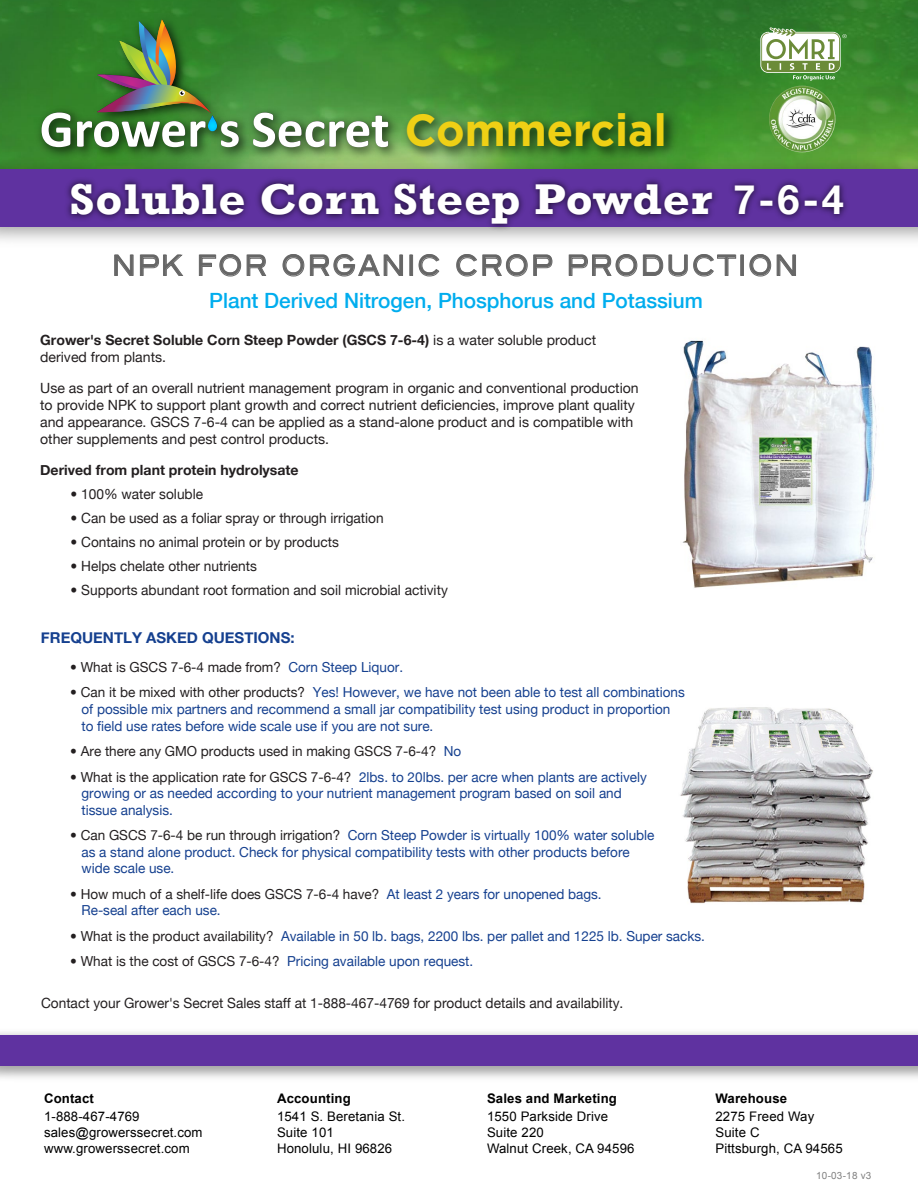
<style>
.page{position:relative;width:918px;height:1188px;background:#fff}
.page>*{position:absolute;margin:0;border:0;box-sizing:border-box;transform-origin:0 0}
.t1{font:700 45px "Gotham";color:#efd015;scale:.96 1}
.t2{font:700 44.1px "Rockwell";letter-spacing:.02em;color:#fff;scale:1.07 1}
.t3{font:27.9px "Blair Md ITCTT Medium";letter-spacing:.09em;color:#666;scale:.8 1}
.t4{font:500 21px "Helvetica Neue";color:#00adee}
.t5{font:700 15px "Helvetica Neue";color:#15408f}
.t6{font:14.1px/17px "Helvetica Neue";color:#231f20}
.t7{font:700 14.1px/17px "Helvetica Neue";color:#231f20}
.t8{font:13.8px/16.5px "Helvetica Neue";color:#15408f}
.t9{font:13.8px "Helvetica Neue";color:#231f20}
.t10{font:13.2px/15.9px "Arial";letter-spacing:.01em;color:#000}
.t11{font:700 13.2px "Arial";letter-spacing:.01em;color:#000}
.t12{font:9.9px "Arial";letter-spacing:.025em;color:#808080}
.s1{font-family:"Helvetica Neue";font-size:40.5px}
.s2{font-weight:400}
.s3{color:#15408f}
.s4{color:#231f20}
</style>
<div class="page">
<img style="left:0;top:0;width:918px;height:152px">
<img style="left:146px;top:10px;width:46px;height:10px">
<img style="left:129px;top:11px;width:58px;height:9px">
<img style="left:32px;top:103px;width:45px;height:49px">
<img style="left:67px;top:111px;width:17px;height:41px">
<img style="left:84px;top:147px;width:28px;height:5px">
<img style="left:112px;top:147px;width:41px;height:5px">
<img style="left:153px;top:147px;width:28px;height:5px">
<img style="left:181px;top:147px;width:30px;height:5px">
<img style="left:211px;top:111px;width:32px;height:41px">
<img style="left:243px;top:103px;width:49px;height:49px">
<img style="left:269px;top:111px;width:27px;height:41px">
<img style="left:296px;top:111px;width:24px;height:41px">
<img style="left:320px;top:111px;width:17px;height:41px">
<img style="left:337px;top:111px;width:25px;height:41px">
<img style="left:362px;top:106px;width:34px;height:46px">
<img style="left:198px;top:147px;width:36px;height:1px">
<svg style="left:42px;top:112px;width:29px;height:35px"></svg>
<svg style="left:253px;top:113px;width:135px;height:34px"></svg>
<svg style="left:77px;top:20px;width:162px;height:127px;background:#598b4c"></svg>
<img style="left:680px;top:707px;width:193px;height:197px">
<img style="left:0;top:152px;width:918px;height:89px">
<div style="left:0;top:169px;width:918px;height:58px;background:#5f32a0"></div>
<img style="left:0;top:1032px;width:918px;height:46px">
<div style="left:0;top:1036px;width:918px;height:30px;background:#5f32a0"></div>
<svg style="left:114px;top:255px;width:19px;height:21px"></svg>
<svg style="left:140px;top:255px;width:43px;height:21px"></svg>
<svg style="left:199px;top:254px;width:42px;height:22px"></svg>
<svg style="left:247px;top:255px;width:19px;height:21px"></svg>
<svg style="left:283px;top:254px;width:21px;height:22px"></svg>
<svg style="left:310px;top:254px;width:93px;height:22px"></svg>
<div style="left:410px;top:255px;width:3px;height:21px;border:1px solid #666"></div>
<svg style="left:419px;top:254px;width:20px;height:22px"></svg>
<svg style="left:456px;top:254px;width:21px;height:22px"></svg>
<svg style="left:483px;top:254px;width:69px;height:22px"></svg>
<svg style="left:569px;top:254px;width:68px;height:22px"></svg>
<svg style="left:643px;top:255px;width:20px;height:21px"></svg>
<svg style="left:669px;top:254px;width:67px;height:22px"></svg>
<div style="left:741px;top:255px;width:3px;height:21px;border:1px solid #666"></div>
<svg style="left:750px;top:254px;width:21px;height:22px"></svg>
<svg style="left:777px;top:255px;width:19px;height:21px"></svg>
<img style="left:59px;top:167px;width:798px;height:69px">
<img style="left:682px;top:340px;width:195px;height:248px">
<img style="left:769px;top:86px;width:67px;height:66px;border-radius:33px">
<svg style="left:760px;top:25px;width:87px;height:56px"></svg>
<img style="left:396px;top:98px;width:289px;height:74px">
<h1 class="t1" style="left:405px;top:100px;width:274px">Commercial</h1>
<h2 class="t2" style="left:69px;top:173px;width:725px">Soluble Corn Steep Powder <span class="s1">7-6-4</span></h2>
<h3 class="t3" style="left:112px;top:243px;width:859px">NPK FOR ORGANIC CROP PRODUCTION</h3>
<h3 class="t4" style="left:209px;top:288px;width:495px">Plant Derived Nitrogen, Phosphorus and Potassium</h3>
<p class="t7" style="left:40px;top:331px;width:557px">Grower's Secret Soluble Corn Steep Powder (GSCS 7-6-4) <span class="s2">is a water soluble product derived from plants.</span></p>
<p class="t6" style="left:40px;top:379px;width:600px">Use as part of an overall nutrient management program in organic and conventional production to provide NPK to support plant growth and correct nutrient deficiencies, improve plant quality and appearance. GSCS 7-6-4 can be applied as a stand-alone product and is compatible with other supplements and pest control products.</p>
<p class="t7" style="left:40px;top:461px;width:260px">Derived from plant protein hydrolysate</p>
<p class="t6" style="left:71px;top:486px;width:134px">• 100% water soluble</p>
<p class="t6" style="left:71px;top:510px;width:315px">• Can be used as a foliar spray or through irrigation</p>
<p class="t6" style="left:71px;top:534px;width:270px">• Contains no animal protein or by products</p>
<p class="t6" style="left:71px;top:558px;width:188px">• Helps chelate other nutrients</p>
<p class="t6" style="left:71px;top:582px;width:379px">• Supports abundant root formation and soil microbial activity</p>
<p class="t5" style="left:41px;top:628px;width:255px">FREQUENTLY ASKED QUESTIONS:</p>
<p class="t9" style="left:70px;top:659px;width:334px">• What is GSCS 7-6-4 made from? <span class="s3">Corn Steep Liquor.</span></p>
<p class="t8" style="left:81px;top:684px;width:605px;text-indent:-11px"><span class="s4">• Can it be mixed with other products?</span> Yes! However, we have not been able to test all combinations of possible mix partners and recommend a small jar compatibility test using product in proportion to field use rates before wide scale use if you are not sure.</p>
<p class="t9" style="left:70px;top:743px;width:393px">• Are there any GMO products used in making GSCS 7-6-4? <span class="s3">No</span></p>
<p class="t8" style="left:81px;top:768px;width:567px;text-indent:-11px"><span class="s4">• What is the application rate for GSCS 7-6-4?</span> 2lbs. to 20lbs. per acre when plants are actively growing or as needed according to your nutrient management program based on soil and tissue analysis.</p>
<p class="t8" style="left:81px;top:827px;width:575px;text-indent:-11px"><span class="s4">• Can GSCS 7-6-4 be run through irrigation?</span> Corn Steep Powder is virtually 100% water soluble as a stand alone product. Check for physical compatibility tests with other products before wide scale use.</p>
<p class="t8" style="left:81px;top:885px;width:522px;text-indent:-11px"><span class="s4">• How much of a shelf-life does GSCS 7-6-4 have?</span> At least 2 years for unopened bags.<br>Re-seal after each use.</p>
<p class="t8" style="left:70px;top:927px;width:636px"><span class="s4">• What is the product availability?</span> Available in 50 lb. bags, 2200 lbs. per pallet and 1225 lb. Super sacks.</p>
<p class="t8" style="left:70px;top:953px;width:405px"><span class="s4">• What is the cost of GSCS 7-6-4?</span> Pricing available upon request.</p>
<p class="t6" style="left:41px;top:995px;width:584px">Contact your Grower's Secret Sales staff at 1-888-467-4769 for product details and availability.</p>
<p class="t11" style="left:44px;top:1090px;width:51px">Contact</p>
<p class="t10" style="left:44px;top:1109px;width:160px">1-888-467-4769 sales@growerssecret.com www.growerssecret.com</p>
<p class="t11" style="left:277px;top:1089px;width:75px">Accounting</p>
<p class="t10" style="left:277px;top:1108px;width:130px">1541 S. Beretania St.<br>Suite 101<br>Honolulu, HI 96826</p>
<p class="t11" style="left:487px;top:1090px;width:132px">Sales and Marketing</p>
<p class="t10" style="left:487px;top:1109px;width:149px">1550 Parkside Drive<br>Suite 220<br>Walnut Creek, CA 94596</p>
<p class="t11" style="left:715px;top:1090px;width:73px">Warehouse</p>
<p class="t10" style="left:715px;top:1109px;width:129px">2275 Freed Way<br>Suite C<br>Pittsburgh, CA 94565</p>
<p class="t12" style="left:816px;top:1169px;width:57px">10-03-18 v3</p>
</div>
